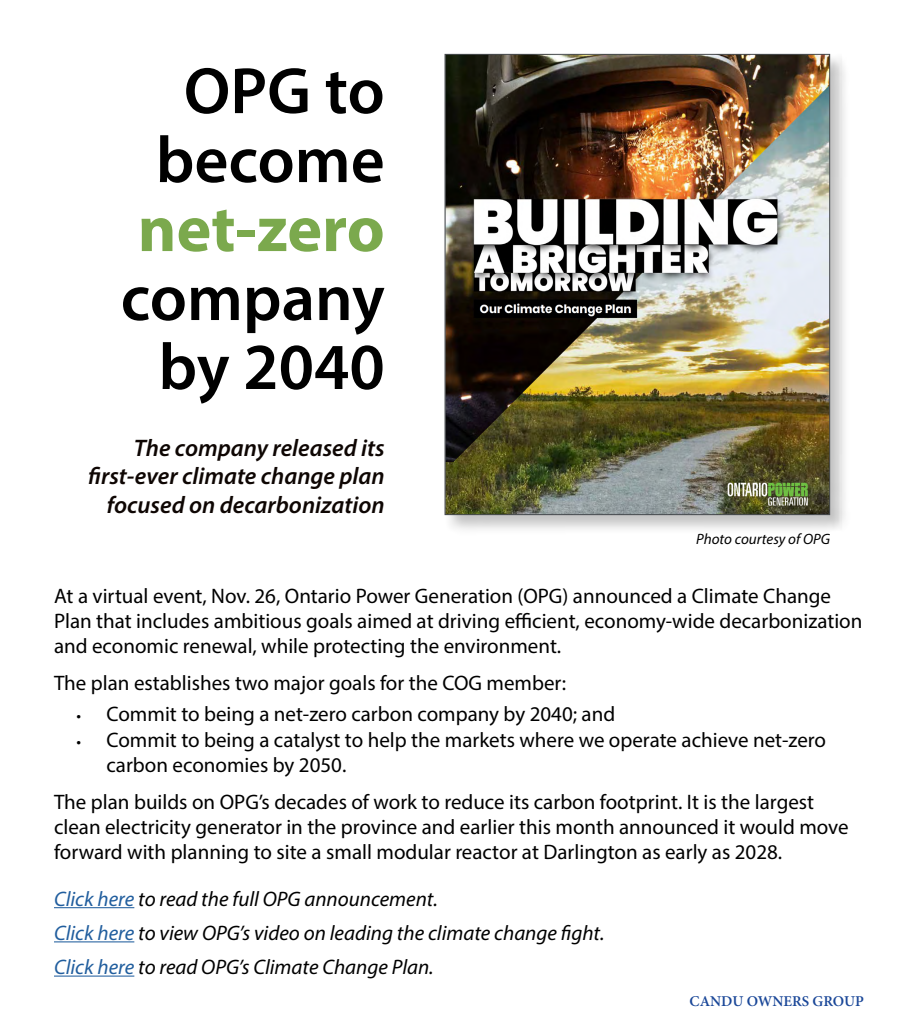
<style>
.page{position:relative;width:918px;height:1028px;background:#fff}
.page>*{position:absolute;margin:0;border:0;box-sizing:border-box;transform-origin:0 0}
.t1{font:600 66px/69px "Myriad Pro";color:#000;text-align:center}
.t2{font:700 66px "Myriad Pro";color:#7ba94d}
.t3{font:italic 600 24px/28.8px "Myriad Pro";color:#0e0603;text-align:right}
.t4{font:21px/25.2px "Myriad Pro";color:#000}
.t5{font:italic 21px/34.2px "Myriad Pro";color:#000}
.t6{font:italic 15px "Myriad Pro";color:#000}
.t7{font:600 15px "Minion Pro";color:#1a4798}
.s1{font-size:16.5px;color:#000101}
.s2{color:#215e9e}
</style>
<div class="page">
<hr style="left:54px;top:907px;width:80px;height:1px;background:#215e9e">
<hr style="left:54px;top:941px;width:80px;height:1px;background:#215e9e">
<hr style="left:54px;top:976px;width:80px;height:1px;background:#215e9e">
<div style="left:443px;top:52px;width:408px;height:484px;background:#000;opacity:.24"></div>
<img style="left:447px;top:56px;width:381px;height:457px">
<h1 class="t1" style="left:156px;top:55px;width:230px">OPG to become</h1>
<h1 class="t2" style="left:138px;top:186px;width:248px">net-zero</h1>
<h1 class="t1" style="left:121px;top:262px;width:266px">company by 2040</h1>
<p class="t3" style="left:88px;top:432px;width:298px">The company released its first-ever climate change plan focused on decarbonization</p>
<p class="t6" style="left:696px;top:530px;width:135px">Photo courtesy of OPG</p>
<p class="t4" style="left:54px;top:583px;width:810px">At a virtual event, Nov. 26, Ontario Power Generation (OPG) announced a Climate Change<br>Plan that includes ambitious goals aimed at driving efficient, economy-wide decarbonization and economic renewal, while protecting the environment.</p>
<p class="t4" style="left:54px;top:670px;width:514px">The plan establishes two major goals for the COG member:</p>
<p class="t4" style="left:77px;top:701px;width:540px"><span class="s1">•</span> Commit to being a net-zero carbon company by 2040; and</p>
<p class="t4" style="left:107px;top:727px;width:721px;text-indent:-30px"><span class="s1">•</span> Commit to being a catalyst to help the markets where we operate achieve net-zero carbon economies by 2050.</p>
<p class="t4" style="left:54px;top:789px;width:796px">The plan builds on OPG’s decades of work to reduce its carbon footprint. It is the largest clean electricity generator in the province and earlier this month announced it would move forward with planning to site a small modular reactor at Darlington as early as 2028.</p>
<p class="t5" style="left:54px;top:881px;width:552px"><span class="s2">Click here</span> to read the full OPG announcement.<br><span class="s2">Click here</span> to view OPG’s video on leading the climate change fight.<br><span class="s2">Click here</span> to read OPG’s Climate Change Plan.</p>
<p class="t7" style="left:690px;top:991px;width:176px">CANDU OWNERS GROUP</p>
</div>
